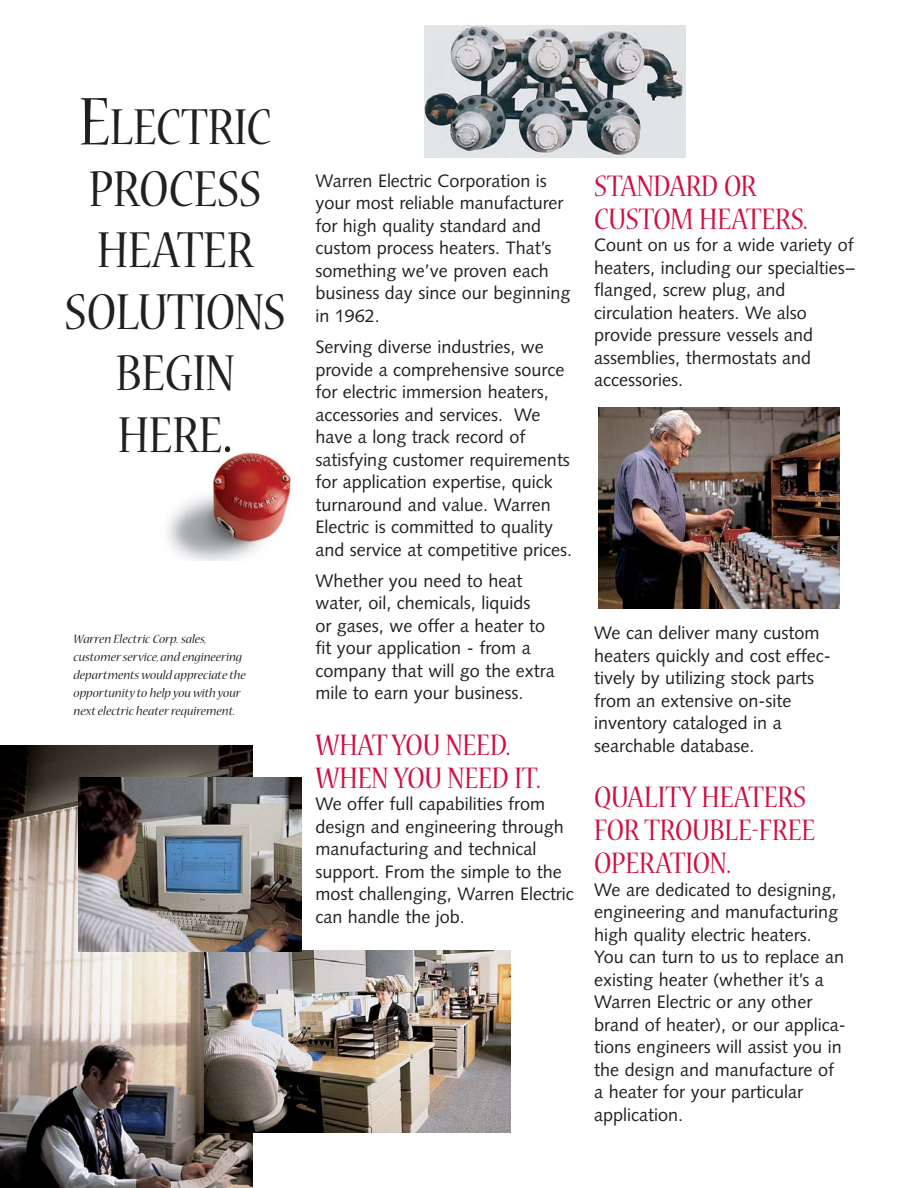
<style>
.page{position:relative;width:918px;height:1188px;background:#fff}
.page>*{position:absolute;margin:0;border:0;box-sizing:border-box;transform-origin:0 0}
.t1{font:56.25px/61.5px "Nueva";color:#231f20;text-align:center;scale:.86 1}
.t2{font:33px/33px "Nueva";color:#ce1041;scale:.86 1}
.t3{font:18px/22.5px "Syntax";color:#231f20}
.t4{font:italic 13.5px/18px "Nueva";color:#231f20}
.s1{font-size:75px}
</style>
<div class="page">
<img style="left:0;top:745px;width:253px;height:443px">
<img style="left:425px;top:25px;width:261px;height:133px">
<img style="left:598px;top:407px;width:242px;height:202px">
<img style="left:205px;top:951px;width:306px;height:181px">
<img style="left:78px;top:778px;width:223px;height:173px">
<img style="left:167px;top:451px;width:125px;height:110px">
<h1 class="t1" style="left:65px;top:100px;width:259px"><span class="s1">E</span>LECTRIC<br>PROCESS<br>HEATER<br>SOLUTIONS<br>BEGIN<br>HERE<span class="s1">.</span></h1>
<p class="t4" style="left:74px;top:631px;width:174px">Warren Electric Corp. sales, customer service, and engineering departments would appreciate the opportunity to help you with your next electric heater requirement.</p>
<p class="t3" style="left:315px;top:171px;width:257px">Warren Electric Corporation is your most reliable manufacturer for high quality standard and custom process heaters. That’s something we’ve proven each business day since our beginning in 1962.</p>
<p class="t3" style="left:315px;top:337px;width:258px">Serving diverse industries, we provide a comprehensive source for electric immersion heaters, accessories and services. We have a long track record of satisfying customer requirements for application expertise, quick turnaround and value. Warren<br>Electric is committed to quality and service at competitive prices.</p>
<p class="t3" style="left:315px;top:571px;width:241px">Whether you need to heat water, oil, chemicals, liquids<br>or gases, we offer a heater to fit your application - from a company that will go the extra mile to earn your business.</p>
<h2 class="t2" style="left:315px;top:730px;width:263px">WHAT YOU NEED.<br>WHEN YOU NEED IT.</h2>
<p class="t3" style="left:315px;top:795px;width:260px">We offer full capabilities from design and engineering through manufacturing and technical support. From the simple to the most challenging, Warren Electric can handle the job.</p>
<h2 class="t2" style="left:594px;top:171px;width:250px">STANDARD OR<br>CUSTOM HEATERS.</h2>
<p class="t3" style="left:594px;top:236px;width:262px">Count on us for a wide variety of heaters, including our specialties– flanged, screw plug, and circulation heaters. We also provide pressure vessels and assemblies, thermostats and accessories.</p>
<p class="t3" style="left:594px;top:624px;width:238px">We can deliver many custom heaters quickly and cost effec&shy;tively by utilizing stock parts from an extensive on-site inventory cataloged in a searchable database.</p>
<h2 class="t2" style="left:594px;top:783px;width:258px">QUALITY HEATERS<br>FOR TROUBLE-FREE<br>OPERATION.</h2>
<p class="t3" style="left:594px;top:880px;width:253px">We are dedicated to designing, engineering and manufacturing high quality electric heaters.<br>You can turn to us to replace an existing heater (whether it’s a<br>Warren Electric or any other brand of heater), or our applica&shy;tions engineers will assist you in the design and manufacture of a heater for your particular application.</p>
</div>
